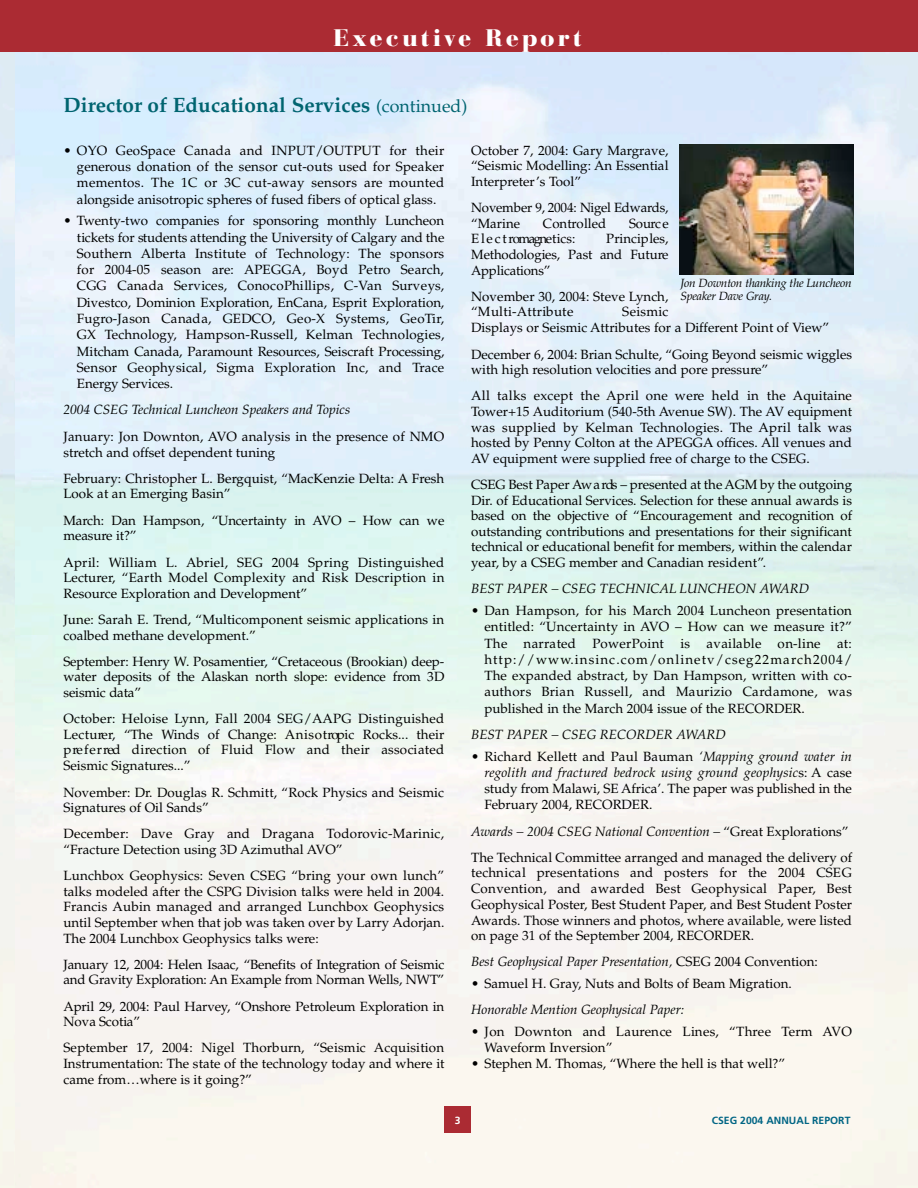
<style>
.page{position:relative;width:918px;height:1188px;background:#fff}
.page>*{position:absolute;margin:0;border:0;box-sizing:border-box;transform-origin:0 0}
.t1{font:900 23.7px "Bauer Bodoni";letter-spacing:.12em;color:#fff}
.t2{font:700 20.85px "Palatino";color:#006470}
.t3{font:13.35px/16.4px "Palatino";color:#000;text-align:justify}
.t4{font:italic 13.35px "Palatino";color:#000}
.t5{font:13.35px/15.8px "Palatino";letter-spacing:-.02em;color:#000}
.t6{font:13.35px "Palatino";letter-spacing:-.09em;color:#000}
.t7{font:italic 11.85px/13.5px "Palatino";letter-spacing:-.025em;color:#000}
.t8{font:700 10.35px "Frutiger";color:#006584}
.t9{font:700 10.35px "Frutiger";color:#fff}
.s1{font-weight:400;font-size:17.85px}
.s2{font-style:italic}
.s3{font-style:normal}
</style>
<div class="page">
<img style="left:15px;top:52px;width:903px;height:1136px">
<div style="left:0;top:0;width:918px;height:52px;background:#ab2b33"></div>
<div style="left:444px;top:1107px;width:26px;height:26px;background:#ab2b33"></div>
<img style="left:680px;top:144px;width:174px;height:130px">
<h1 class="t1" style="left:334px;top:28px;width:250px">Executive Report</h1>
<h2 class="t2" style="left:63px;top:97px;width:405px">Director of Educational Services <span class="s1">(continued)</span></h2>
<p class="t3" style="left:77px;top:144px;width:369px;text-indent:-14px">• OYO GeoSpace Canada and INPUT/OUTPUT for their generous donation of the sensor cut-outs used for Speaker mementos. The 1C or 3C cut-away sensors are mounted alongside anisotropic spheres of fused fibers of optical glass.</p>
<p class="t3" style="left:77px;top:214px;width:369px;text-indent:-14px">• Twenty-two companies for sponsoring monthly Luncheon tickets for students attending the University of Calgary and the Southern Alberta Institute of Technology: The sponsors for 2004-05 season are: APEGGA, Boyd Petro Search, CGG Canada Services, ConocoPhillips, C-Van Surveys, Divestco, Dominion Exploration, EnCana, Esprit Exploration, F u g ro-Jason Canada, GEDCO, Geo-X Systems, GeoTir, GX Te c h n o lo g y, Hampson-Russell, Kelman Te c h n o lo g ie s , Mitcham Canada, Paramount Resources, Seiscraft Pro c e s s in g , Sensor Geophysical, Sigma Exploration Inc, and Trace E n e rgy Services.</p>
<p class="t4" style="left:63px;top:405px;width:288px">2004 CSEG Technical Luncheon Speakers and Topics</p>
<p class="t3" style="left:63px;top:430px;width:382px;line-height:15.8px">January: Jon Downton, AVO analysis in the presence of NMO stretch and offset dependent tuning</p>
<p class="t3" style="left:63px;top:472px;width:382px;line-height:15.3px">February: Christopher L. Bergquist, “MacKenzie Delta: A Fresh<br>Look at an Emerging Basin”</p>
<p class="t3" style="left:63px;top:514px;width:383px;line-height:15.8px">M a rch: Dan Hampson, “Uncertainty in AVO – How can we m e a s u re it?”</p>
<p class="t3" style="left:63px;top:556px;width:383px;line-height:15.5px">April: William L. Abriel, SEG 2004 Spring Distinguished Lecturer, “Earth Model Complexity and Risk Description in Resource Exploration and Development”</p>
<p class="t3" style="left:63px;top:613px;width:382px;line-height:15.8px">June: Sarah E. Trend, “Multicomponent seismic applications in coalbed methane development.”</p>
<p class="t3" style="left:63px;top:655px;width:382px;line-height:15.8px">September: Henry W. Posamentier, “Cretaceous (Brookian) deep&shy;water deposits of the Alaskan north slope: evidence from 3D seismic data”</p>
<p class="t3" style="left:63px;top:713px;width:382px;line-height:15.6px">October: Heloise Lynn, Fall 2004 SEG/AAPG Distinguished L e c tu re r, “The Winds of Change: A n is o t ropic Rocks... their p re f e r red direction of Fluid Flow and their associated Seismic Signatures...”</p>
<p class="t3" style="left:63px;top:786px;width:382px;line-height:15.3px">November: Dr. Douglas R. Schmitt, “Rock Physics and Seismic<br>Signatures of Oil Sands”</p>
<p class="t3" style="left:63px;top:827px;width:382px;line-height:15.8px">December: Dave Gray and Dragana To d o ro v ic - M a r in ic , “Fracture Detection using 3D Azimuthal AVO”</p>
<p class="t3" style="left:63px;top:870px;width:383px;line-height:15.6px">Lunchbox Geophysics: Seven CSEG “bring your own lunch” talks modeled after the CSPG Division talks were held in 2004.<br>Francis Aubin managed and arranged Lunchbox Geophysics until September when that job was taken over by Larry Adorjan.<br>The 2004 Lunchbox Geophysics talks were:</p>
<p class="t5" style="left:63px;top:958px;width:382px">January 12, 2004: Helen Isaac, “Benefits of Integration of Seismic and Gravity Exploration: An Example from Norman Wells, NWT”</p>
<p class="t3" style="left:63px;top:1000px;width:382px;line-height:15.8px">April 29, 2004: Paul Harvey, “Onshore Petroleum Exploration in<br>Nova Scotia”</p>
<p class="t3" style="left:63px;top:1042px;width:383px;line-height:15.8px">September 17, 2004: Nigel Thorburn, “Seismic A c q u is itio n Instrumentation: The state of the technology today and where it came from…where is it going?”</p>
<p class="t3" style="left:471px;top:144px;width:199px;line-height:15.5px">October 7, 2004: Gary Margrave, “Seismic Modelling: An Essential Interpreter’s Tool”</p>
<p class="t3" style="left:471px;top:202px;width:199px;line-height:15.8px">November 9, 2004: Nigel Edward s , “Marine</p>
<p class="t3" style="left:543px;top:217px;width:65px">Controlled</p>
<p class="t3" style="left:629px;top:217px;width:41px">Sourc e</p>
<p class="t6" style="left:471px;top:234px;width:106px">E l e c t romagnetics:</p>
<p class="t3" style="left:471px;top:233px;width:199px;line-height:15.8px;text-indent:135px">Principles, Methodologies, Past and Future A p p lic a tio n s ”</p>
<p class="t3" style="left:471px;top:291px;width:199px;line-height:15.3px">November 30, 2004: Steve Lynch, “Multi-Attribute</p>
<p class="t7" style="left:680px;top:277px;width:173px">Jon Downton thanking the Luncheon<br>Speaker Dave Gray.</p>
<p class="t3" style="left:471px;top:306px;width:360px;line-height:15.8px;text-indent:151px">Seismic<br>Displays or Seismic Attributes for a Different Point of View”</p>
<p class="t3" style="left:471px;top:348px;width:382px;line-height:15.8px">December 6, 2004: Brian Schulte, “Going Beyond seismic wiggles with high resolution velocities and pore pressure”</p>
<p class="t3" style="left:471px;top:389px;width:382px;line-height:15.6px">All talks except the April one were held in the Aquitaine Tower+15 Auditorium (540-5th Avenue SW). The AV equipment was supplied by Kelman Technologies. The April talk was hosted by Penny Colton at the APEGGA offices. All venues and AV equipment were supplied free of charge to the CSEG.</p>
<p class="t3" style="left:471px;top:478px;width:383px;line-height:15.6px">CSEG Best Paper Aw a rds – presented at the AGM by the outgoing D ir. of Educational Services. Selection for these annual awards is based on the objective of “Encouragement and recognition of outstanding contributions and presentations for their significant technical or educational benefit for members, within the calendar y e a r, by a CSEG member and Canadian re s id e n t ”.</p>
<p class="t4" style="left:471px;top:584px;width:339px">BEST PAPER – CSEG TECHNICAL LUNCHEON AWARD</p>
<p class="t3" style="left:484px;top:604px;width:369px;text-indent:-13px">• Dan Hampson, for his March 2004 Luncheon presentation entitled: “Uncertainty in AVO – How can we measure it?” The narrated PowerPoint is available on-line at: h t t p : / / w w w. i n s i n c . c o m / o n l i n e t v / c s e g 2 2 m a rc h 2 0 0 4 / The expanded abstract, by Dan Hampson, written with co&shy;authors Brian Russell, and Maurizio Cardamone, was published in the March 2004 issue of the RECORDER.</p>
<p class="t4" style="left:471px;top:729px;width:256px">BEST PAPER – CSEG RECORDER AWARD</p>
<p class="t3" style="left:484px;top:749px;width:369px;text-indent:-13px">• Richard Kellett and Paul Bauman <span class="s2">‘Mapping ground water in regolith and fractured bedrock using ground geophysic</span>s: A case study from Malawi, SE Africa’. The paper was published in the February 2004, RECORDER.</p>
<p class="t3" style="left:471px;top:820px;width:382px;line-height:26.4px"><span class="s2">Awards – 2004 CSEG National Convention –</span> “Great Explorations”<br>The Technical Committee arranged and managed the delivery of</p>
<p class="t3" style="left:471px;top:867px;width:382px;line-height:15.6px">technical presentations and posters for the 2004 CSEG Convention, and awarded Best Geophysical Paper, Best Geophysical Poster, Best Student Paper, and Best Student Poster Awards. Those winners and photos, where available, were listed on page 31 of the September 2004, RECORDER.</p>
<p class="t4" style="left:471px;top:956px;width:348px">Best Geophysical Paper Presentation, <span class="s3">CSEG 2004 Convention:</span></p>
<p class="t3" style="left:471px;top:977px;width:322px">• Samuel H. Gray, Nuts and Bolts of Beam Migration.</p>
<p class="t4" style="left:471px;top:1005px;width:215px">Honorable Mention Geophysical Paper:</p>
<p class="t3" style="left:484px;top:1025px;width:369px;text-indent:-13px">• Jon Downton and Laurence Lines, “Three Term AVO<br>Waveform Inversion”</p>
<p class="t3" style="left:471px;top:1057px;width:316px">• Stephen M. Thomas, “Where the hell is that well?”</p>
<p class="t9" style="left:455px;top:1116px;width:7px">3</p>
<p class="t8" style="left:712px;top:1116px;width:140px">CSEG 2004 ANNUAL REPORT</p>
</div>
